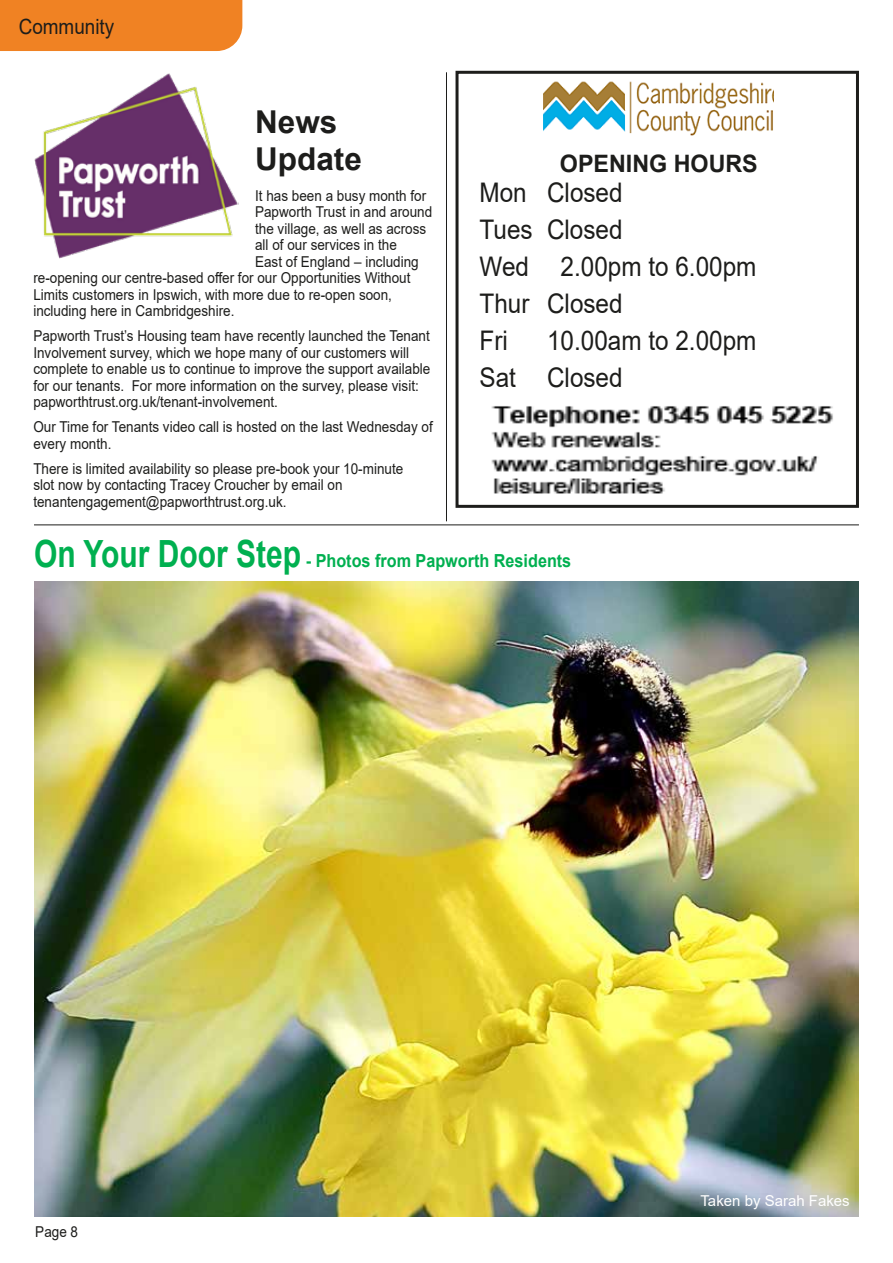
<style>
.page{position:relative;width:893px;height:1263px;background:#fff}
.page>*{position:absolute;margin:0;border:0;box-sizing:border-box;transform-origin:0 0}
.t1{font:700 31.5px/37.5px "Arial";color:#1d1d1b}
.t2{font:27px/37px "Arial";color:#1d1d1b;scale:.9 1}
.t3{font:700 24px "Arial";color:#1d1d1b}
.t4{font:21px "Arial";color:#1d1d1b;scale:.9 1}
.t5{font:700 18px "Arial";color:#00b050;scale:.9 1}
.t6{font:15px/16.5px "Arial";color:#1d1d1b;scale:.9 1}
.t7{font:15px "Arial";color:#fff}
.s1{font-size:37.5px}
</style>
<div class="page">
<img style="left:34px;top:582px;width:825px;height:634px">
<div style="left:0;top:0;width:242px;height:51px;background:#f08223"></div>
<div style="left:455px;top:71px;width:404px;height:437px;border:3px solid #1d1d1b"></div>
<img style="left:543px;top:82px;width:231px;height:54px">
<img style="left:491px;top:406px;width:342px;height:88px">
<hr style="left:446px;top:72px;width:1px;height:449px;background:#1d1d1b">
<hr style="left:34px;top:524px;width:825px;height:1px;background:#1d1d1b">
<img style="left:34px;top:73px;width:204px;height:186px">
<h3 class="t4" style="left:19px;top:13px;width:108px">Community</h3>
<h1 class="t1" style="left:255px;top:103px;width:108px">News<br>Update</h1>
<p class="t6" style="left:255px;top:187px;width:192px">It has been a busy month for</p>
<p class="t6" style="left:255px;top:203px;width:198px">Papworth Trust in and around</p>
<p class="t6" style="left:255px;top:220px;width:192px">the village, as well as across</p>
<p class="t6" style="left:255px;top:236px;width:159px">all of our services in the</p>
<p class="t6" style="left:255px;top:253px;width:183px">East of England – including</p>
<p class="t6" style="left:33px;top:269px;width:421px">re-opening our centre-based offer for our Opportunities Without</p>
<p class="t6" style="left:33px;top:286px;width:400px">Limits customers in Ipswich, with more due to re-open soon,</p>
<p class="t6" style="left:33px;top:302px;width:225px">including here in Cambridgeshire.</p>
<p class="t6" style="left:33px;top:327px;width:443px">Papworth Trust’s Housing team have recently launched the Tenant Involvement survey, which we hope many of our customers will complete to enable us to continue to improve the support available for our tenants. For more information on the survey, please visit: papworthtrust.org.uk/tenant-involvement.</p>
<p class="t6" style="left:33px;top:418px;width:445px">Our Time for Tenants video call is hosted on the last Wednesday of every month.</p>
<p class="t6" style="left:33px;top:460px;width:412px">There is limited availability so please pre-book your 10-minute slot now by contacting Tracey Croucher by email on tenantengagement@papworthtrust.org.uk.</p>
<h3 class="t3" style="left:560px;top:146px;width:199px">OPENING HOURS</h3>
<h2 class="t2" style="left:480px;top:173px;width:309px">Mon Closed<br>Tues Closed<br>Wed 2.00pm to 6.00pm<br>Thur Closed<br>Fri</h2>
<h2 class="t2" style="left:480px;top:322px;width:309px;text-indent:68px">10.00am to 2.00pm<br>Sat Closed</h2>
<p class="t5" style="left:34px;top:548px;width:598px"><span class="s1">On Your Door Step</span> - Photos from Papworth Residents</p>
<p class="t6" style="left:35px;top:1223px;width:49px">Page 8</p>
<p class="t7" style="left:700px;top:1190px;width:151px">Taken by Sarah Fakes</p>
</div>
